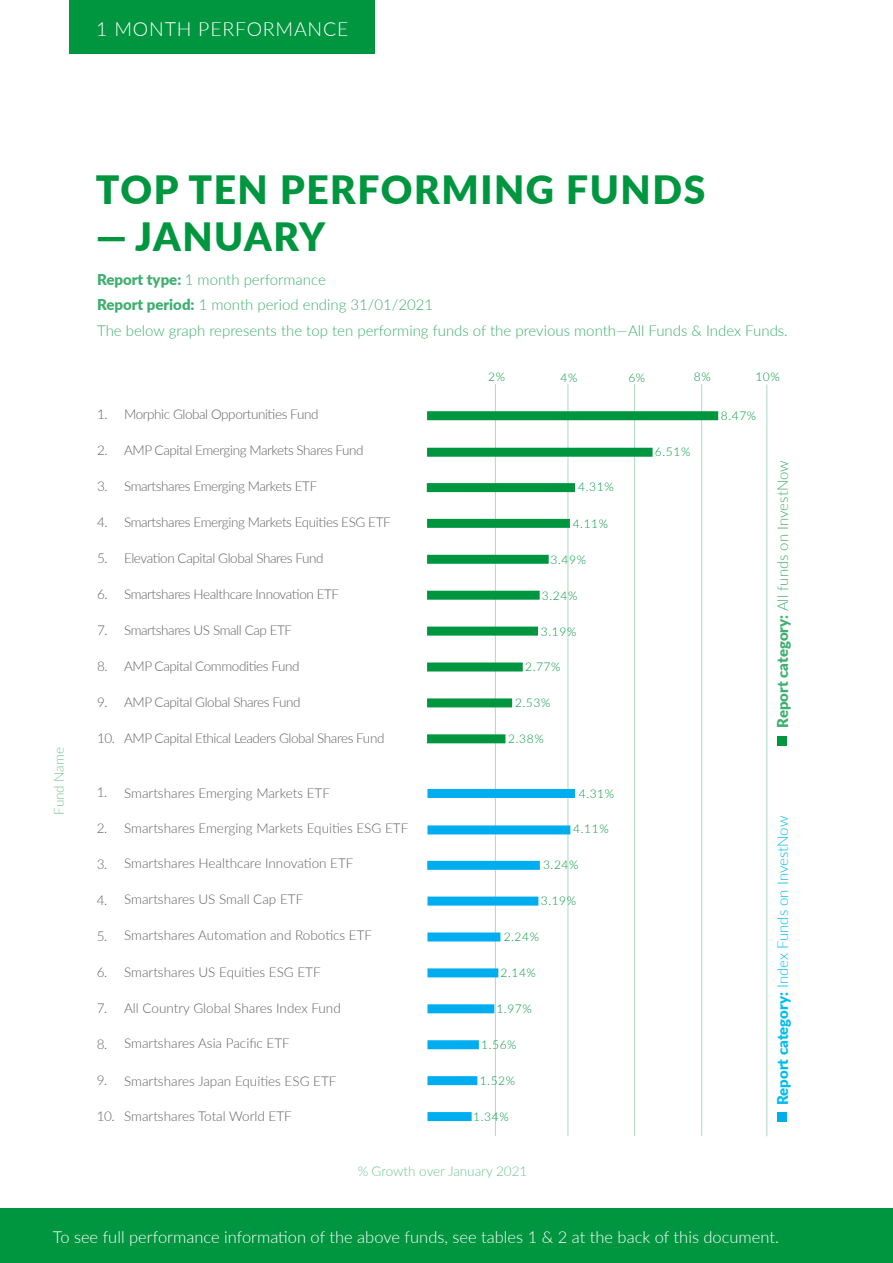
<style>
.page{position:relative;width:893px;height:1263px;background:#fff}
.page>*{position:absolute;margin:0;border:0;box-sizing:border-box;transform-origin:0 0}
.t1{font:900 39px "Lato";letter-spacing:.04em;color:#009640}
.t2{font:300 19.5px "Lato";letter-spacing:.04em;color:#fff}
.t3{font:300 16.5px "Lato";color:#fff}
.t4{font:300 15px "Lato";color:#3daf6e}
.t5{font:300 15px "Lato";color:#00bcf1}
.t6{font:300 13.5px "Lato";letter-spacing:-.03em;color:#616164}
.t7{font:300 13.5px "Lato";color:#616164}
.t8{font:300 13.5px "Lato";color:#3daf6e}
.t9{font:300 12px "Lato";letter-spacing:.05em;color:#009640}
.s1{font-weight:900}
</style>
<div class="page">
<hr style="left:495px;top:384px;width:1px;height:752px;background:#abdcc0">
<hr style="left:634px;top:384px;width:1px;height:752px;background:#abdcc0">
<hr style="left:568px;top:384px;width:1px;height:752px;background:#abdcc0">
<hr style="left:701px;top:384px;width:1px;height:752px;background:#abdcc0">
<hr style="left:767px;top:384px;width:1px;height:752px;background:#abdcc0">
<div style="left:0;top:1209px;width:893px;height:54px;background:#009640"></div>
<div style="left:777px;top:1112px;width:10px;height:9px;background:#00aeef"></div>
<div style="left:777px;top:737px;width:10px;height:9px;background:#009640"></div>
<div style="left:427px;top:411px;width:291px;height:9px;background:#009640"></div>
<div style="left:427px;top:448px;width:226px;height:9px;background:#009640"></div>
<div style="left:427px;top:483px;width:148px;height:9px;background:#009640"></div>
<div style="left:427px;top:519px;width:143px;height:9px;background:#009640"></div>
<div style="left:427px;top:555px;width:122px;height:9px;background:#009640"></div>
<div style="left:427px;top:591px;width:113px;height:9px;background:#009640"></div>
<div style="left:427px;top:627px;width:111px;height:9px;background:#009640"></div>
<div style="left:427px;top:662px;width:96px;height:9px;background:#009640"></div>
<div style="left:427px;top:698px;width:85px;height:9px;background:#009640"></div>
<div style="left:427px;top:734px;width:78px;height:9px;background:#009640"></div>
<div style="left:69px;top:0;width:306px;height:54px;background:#009640"></div>
<div style="left:427px;top:789px;width:148px;height:9px;background:#00aeef"></div>
<div style="left:427px;top:825px;width:143px;height:9px;background:#00aeef"></div>
<div style="left:427px;top:861px;width:113px;height:9px;background:#00aeef"></div>
<div style="left:427px;top:896px;width:111px;height:9px;background:#00aeef"></div>
<div style="left:427px;top:932px;width:73px;height:9px;background:#00aeef"></div>
<div style="left:427px;top:968px;width:71px;height:9px;background:#00aeef"></div>
<div style="left:427px;top:1004px;width:67px;height:9px;background:#00aeef"></div>
<div style="left:427px;top:1040px;width:52px;height:9px;background:#00aeef"></div>
<div style="left:427px;top:1076px;width:50px;height:9px;background:#00aeef"></div>
<div style="left:427px;top:1112px;width:45px;height:9px;background:#00aeef"></div>
<p class="t2" style="left:96px;top:15px;width:254px">1 MONTH PERFORMANCE</p>
<p class="t1" style="left:96px;top:161px;width:611px">TOP TEN PERFORMING FUNDS</p>
<p class="t1" style="left:96px;top:207px;width:231px">— JANUARY</p>
<p class="t4" style="left:97px;top:269px;width:230px"><span class="s1">Report type:</span> 1 month performance</p>
<p class="t4" style="left:97px;top:294px;width:337px"><span class="s1">Report period:</span> 1 month period ending 31/01/2021</p>
<p class="t4" style="left:97px;top:320px;width:692px">The below graph represents the top ten performing funds of the previous month—All Funds &amp; Index Funds.</p>
<p class="t8" style="left:49px;top:814px;width:69px;rotate:-90deg">Fund Name</p>
<p class="t6" style="left:97px;top:405px;width:223px">1. Morphic Global Opportunities Fund</p>
<p class="t6" style="left:97px;top:441px;width:268px">2. AMP Capital Emerging Markets Shares Fund</p>
<p class="t6" style="left:97px;top:477px;width:222px">3. Smartshares Emerging Markets ETF</p>
<p class="t6" style="left:97px;top:513px;width:295px">4. Smartshares Emerging Markets Equities ESG ETF</p>
<p class="t6" style="left:97px;top:549px;width:228px">5. Elevation Capital Global Shares Fund</p>
<p class="t6" style="left:97px;top:585px;width:244px">6. Smartshares Healthcare Innovation ETF</p>
<p class="t6" style="left:97px;top:621px;width:197px">7. Smartshares US Small Cap ETF</p>
<p class="t6" style="left:97px;top:657px;width:204px">8. AMP Capital Commodities Fund</p>
<p class="t6" style="left:97px;top:693px;width:205px">9. AMP Capital Global Shares Fund</p>
<p class="t6" style="left:97px;top:729px;width:289px">10. AMP Capital Ethical Leaders Global Shares Fund</p>
<p class="t6" style="left:97px;top:783px;width:12px">1.</p>
<p class="t6" style="left:97px;top:819px;width:12px">2.</p>
<p class="t6" style="left:97px;top:855px;width:12px">3.</p>
<p class="t6" style="left:97px;top:891px;width:12px">4.</p>
<p class="t6" style="left:97px;top:927px;width:12px">5.</p>
<p class="t6" style="left:97px;top:963px;width:12px">6.</p>
<p class="t6" style="left:97px;top:999px;width:12px">7.</p>
<p class="t6" style="left:97px;top:1035px;width:12px">8.</p>
<p class="t6" style="left:97px;top:1071px;width:12px">9.</p>
<p class="t6" style="left:97px;top:1107px;width:19px">10.</p>
<p class="t7" style="left:124px;top:784px;width:207px">Smartshares Emerging Markets ETF</p>
<p class="t7" style="left:124px;top:819px;width:286px">Smartshares Emerging Markets Equities ESG ETF</p>
<p class="t7" style="left:124px;top:854px;width:231px">Smartshares Healthcare Innovation ETF</p>
<p class="t7" style="left:124px;top:890px;width:181px">Smartshares US Small Cap ETF</p>
<p class="t7" style="left:124px;top:926px;width:250px">Smartshares Automation and Robotics ETF</p>
<p class="t7" style="left:124px;top:963px;width:198px">Smartshares US Equities ESG ETF</p>
<p class="t7" style="left:124px;top:999px;width:218px">All Country Global Shares Index Fund</p>
<p class="t7" style="left:124px;top:1034px;width:167px">Smartshares Asia Pacific ETF</p>
<p class="t7" style="left:124px;top:1071px;width:214px">Smartshares Japan Equities ESG ETF</p>
<p class="t7" style="left:124px;top:1107px;width:169px">Smartshares Total World ETF</p>
<p class="t9" style="left:488px;top:368px;width:18px">2%</p>
<p class="t9" style="left:561px;top:369px;width:18px">4%</p>
<p class="t9" style="left:578px;top:479px;width:37px">4.31%</p>
<p class="t9" style="left:573px;top:515px;width:37px">4.11%</p>
<p class="t9" style="left:551px;top:551px;width:37px">3.49%</p>
<p class="t9" style="left:542px;top:587px;width:37px">3.24%</p>
<p class="t9" style="left:541px;top:623px;width:37px">3.19%</p>
<p class="t9" style="left:525px;top:659px;width:37px">2.77%</p>
<p class="t9" style="left:515px;top:694px;width:37px">2.53%</p>
<p class="t9" style="left:508px;top:730px;width:37px">2.38%</p>
<p class="t9" style="left:628px;top:369px;width:18px">6%</p>
<p class="t9" style="left:694px;top:368px;width:18px">8%</p>
<p class="t9" style="left:755px;top:368px;width:26px">10%</p>
<p class="t9" style="left:655px;top:444px;width:37px">6.51%</p>
<p class="t9" style="left:721px;top:407px;width:37px">8.47%</p>
<p class="t4" style="left:772px;top:728px;width:269px;rotate:-90deg"><span class="s1">Report category:</span> All funds on InvestNow</p>
<p class="t9" style="left:579px;top:785px;width:37px">4.31%</p>
<p class="t9" style="left:573px;top:820px;width:37px">4.11%</p>
<p class="t9" style="left:543px;top:857px;width:37px">3.24%</p>
<p class="t9" style="left:541px;top:893px;width:37px">3.19%</p>
<p class="t9" style="left:504px;top:928px;width:37px">2.24%</p>
<p class="t9" style="left:501px;top:964px;width:37px">2.14%</p>
<p class="t9" style="left:496px;top:1000px;width:37px">1.97%</p>
<p class="t9" style="left:481px;top:1036px;width:37px">1.56%</p>
<p class="t9" style="left:480px;top:1072px;width:37px">1.52%</p>
<p class="t9" style="left:473px;top:1108px;width:37px">1.34%</p>
<p class="t5" style="left:772px;top:1105px;width:291px;rotate:-90deg"><span class="s1">Report category:</span> Index Funds on InvestNow</p>
<p class="t8" style="left:357px;top:1161px;width:172px">% Growth over January 2021</p>
<p class="t3" style="left:53px;top:1225px;width:728px">To see full performance information of the above funds, see tables 1 &amp; 2 at the back of this document.</p>
</div>
